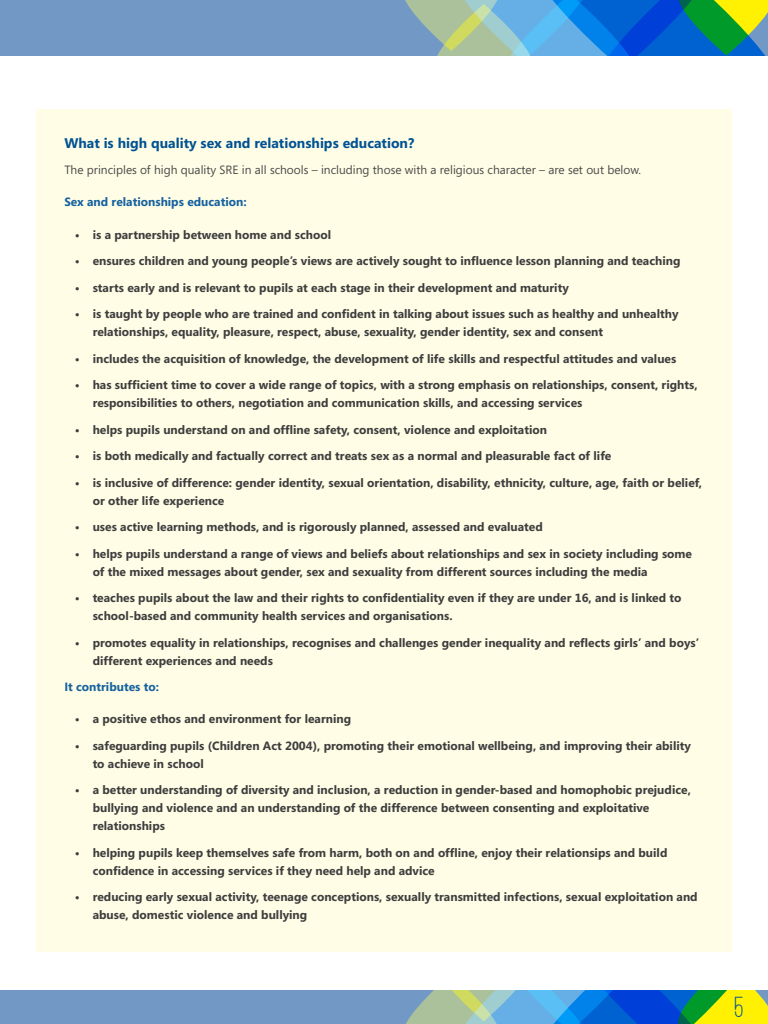
<style>
.page{position:relative;width:768px;height:1024px;background:#fff}
.page>*{position:absolute;margin:0;border:0;box-sizing:border-box;transform-origin:0 0}
.t1{font:500 30px "Ostrich Sans";color:#005294}
.subheads{font:700 14px "Segoe";color:#005294}
.body_bullets{font:700 12px/18px "Segoe";color:#3e3e3f}
.body{font:12px "Segoe";color:#4b4c4d}
.body-2{font:700 12px "Segoe";color:#1561a0}
</style>
<div class="page">
<div style="left:0;top:0;width:768px;height:57px;background:#7299c6"></div>
<svg style="left:403px;top:0;width:365px;height:57px;background:#539ab3"></svg>
<div style="left:0;top:969px;width:768px;height:55px;background:#7299c6"></div>
<svg style="left:406px;top:990px;width:362px;height:34px;background:#65a1a2"></svg>
<div style="left:0;top:846px;width:768px;height:144px;background:#fff"></div>
<div style="left:36px;top:109px;width:696px;height:842px;background:#fffde5"></div>
<p class="subheads" style="left:64px;top:133px;width:351px">What is high quality sex and relationships education?</p>
<p class="body" style="left:64px;top:162px;width:578px">The principles of high quality SRE in all schools – including those with a religious character – are set out below.</p>
<p class="body-2" style="left:64px;top:194px;width:184px">Sex and relationships education:</p>
<p class="body_bullets" style="left:75px;top:225px;width:258px">• is a partnership between home and school</p>
<p class="body_bullets" style="left:75px;top:251px;width:607px">• ensures children and young people’s views are actively sought to influence lesson planning and teaching</p>
<p class="body_bullets" style="left:75px;top:278px;width:496px">• starts early and is relevant to pupils at each stage in their development and maturity</p>
<p class="body_bullets" style="left:93px;top:304px;width:587px;text-indent:-18px">• is taught by people who are trained and confident in talking about issues such as healthy and unhealthy relationships, equality, pleasure, respect, abuse, sexuality, gender identity, sex and consent</p>
<p class="body_bullets" style="left:75px;top:349px;width:603px">• includes the acquisition of knowledge, the development of life skills and respectful attitudes and values</p>
<p class="body_bullets" style="left:93px;top:375px;width:607px;text-indent:-18px">• has sufficient time to cover a wide range of topics, with a strong emphasis on relationships, consent, rights, responsibilities to others, negotiation and communication skills, and accessing services</p>
<p class="body_bullets" style="left:75px;top:420px;width:474px">• helps pupils understand on and offline safety, consent, violence and exploitation</p>
<p class="body_bullets" style="left:75px;top:446px;width:538px">• is both medically and factually correct and treats sex as a normal and pleasurable fact of life</p>
<p class="body_bullets" style="left:93px;top:473px;width:611px;text-indent:-18px">• is inclusive of difference: gender identity, sexual orientation, disability, ethnicity, culture, age, faith or belief, or other life experience</p>
<p class="body_bullets" style="left:75px;top:517px;width:470px">• uses active learning methods, and is rigorously planned, assessed and evaluated</p>
<p class="body_bullets" style="left:93px;top:544px;width:601px;text-indent:-18px">• helps pupils understand a range of views and beliefs about relationships and sex in society including some of the mixed messages about gender, sex and sexuality from different sources including the media</p>
<p class="body_bullets" style="left:93px;top:588px;width:590px;text-indent:-18px">• teaches pupils about the law and their rights to confidentiality even if they are under 16, and is linked to school-based and community health services and organisations.</p>
<p class="body_bullets" style="left:93px;top:633px;width:608px;text-indent:-18px">• promotes equality in relationships, recognises and challenges gender inequality and reflects girls’ and boys’ different experiences and needs</p>
<p class="body-2" style="left:64px;top:678px;width:96px">It contributes to:</p>
<p class="body_bullets" style="left:75px;top:710px;width:278px">• a positive ethos and environment for learning</p>
<p class="body_bullets" style="left:93px;top:736px;width:600px;text-indent:-18px">• safeguarding pupils (Children Act 2004), promoting their emotional wellbeing, and improving their ability to achieve in school</p>
<p class="body_bullets" style="left:93px;top:781px;width:600px;text-indent:-18px">• a better understanding of diversity and inclusion, a reduction in gender-based and homophobic prejudice, bullying and violence and an understanding of the difference between consenting and exploitative relationships</p>
<p class="body_bullets" style="left:93px;top:843px;width:576px;text-indent:-18px">• helping pupils keep themselves safe from harm, both on and offline, enjoy their relationsips and build confidence in accessing services if they need help and advice</p>
<p class="body_bullets" style="left:93px;top:888px;width:607px;text-indent:-18px">• reducing early sexual activity, teenage conceptions, sexually transmitted infections, sexual exploitation and abuse, domestic violence and bullying</p>
<h1 class="t1" style="left:735px;top:989px;width:11px">5</h1>
</div>
